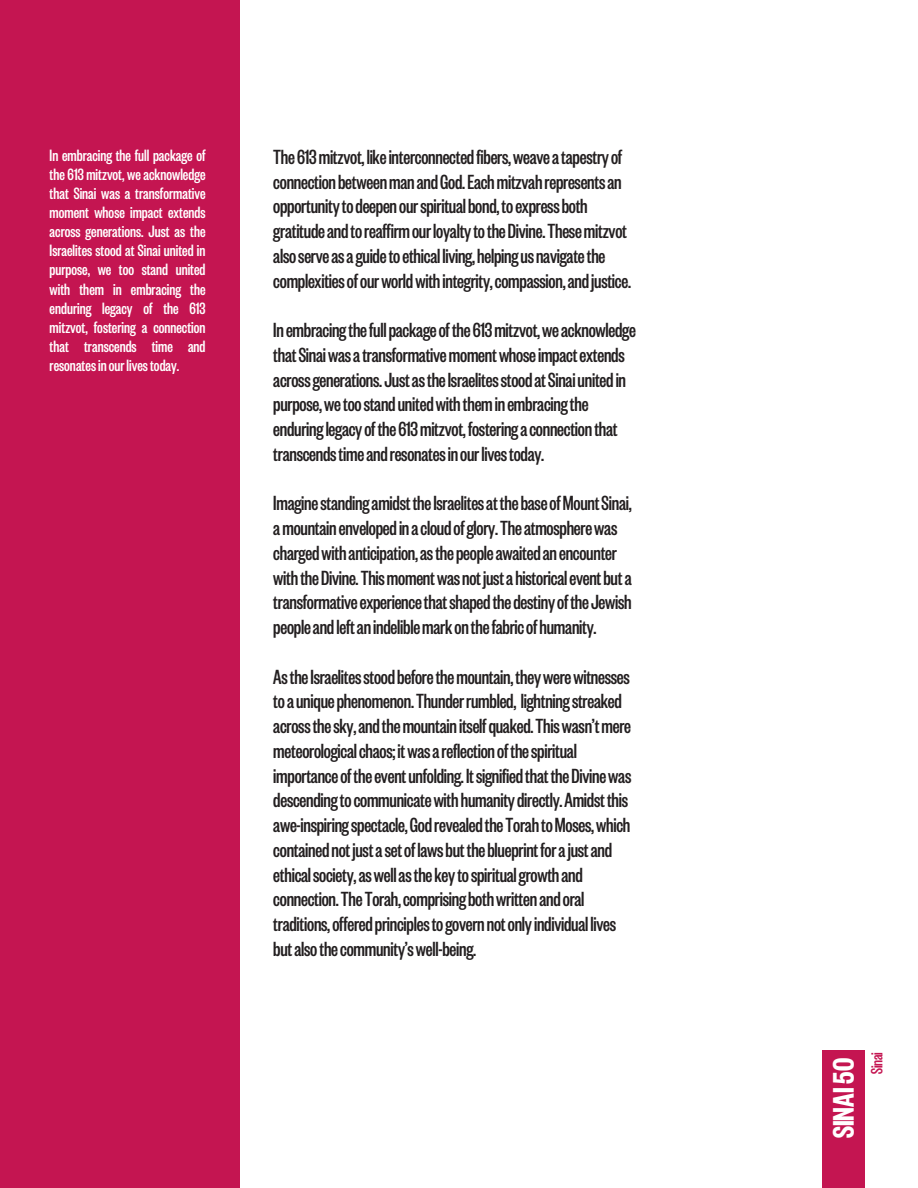
<style>
.page{position:relative;width:918px;height:1188px;background:#fff}
.page>*{position:absolute;margin:0;border:0;box-sizing:border-box;transform-origin:0 0}
.t1{font:600 32.85px "Founders Grotesk X Cond";color:#fff}
.t2{font:500 22.5px/24.8px "Founders Grotesk X Cond";letter-spacing:-.01em;color:#231f20}
.t3{font:500 18px/19.2px "Founders Grotesk X Cond";color:#fff;text-align:justify}
.t4{font:500 18px "Founders Grotesk X Cond";letter-spacing:-.015em;color:#c41551}
</style>
<div class="page">
<div style="left:0;top:0;width:239px;height:1188px;background:#c41551"></div>
<div style="left:822px;top:1050px;width:43px;height:138px;background:#c41551"></div>
<p class="t3" style="left:50px;top:149px;width:157px">In embracing the full package of the613mitzvot, weacknowledge that Sinai was a transformative moment whose impact extends across generations. Just as the Israelites stood at Sinai united in purpose, we too stand united with them in embracing the enduring legacy of the 613 mitzvot, fostering a connection that transcends time and resonatesinour livestoday.</p>
<h2 class="t2" style="left:273px;top:149px;width:359px">The613mitzvot,likeinterconnectedfibers,weaveatapestryof connectionbetweenmanandGod.Eachmitzvahrepresentsan opportunitytodeepenourspiritualbond,toexpressboth gratitudeandtoreaffirmourloyaltytotheDivine.Thesemitzvot alsoserveasaguidetoethicalliving,helpingusnavigatethe complexitiesofourworldwithintegrity,compassion,andjustice.</h2>
<h2 class="t2" style="left:273px;top:322px;width:364px">Inembracingthefullpackageofthe613mitzvot,weacknowledge thatSinaiwasatransformativemomentwhoseimpactextends acrossgenerations.JustastheIsraelitesstoodatSinaiunitedin purpose,wetoostandunitedwiththeminembracingthe enduringlegacyofthe613mitzvot,fosteringaconnectionthat transcendstimeandresonatesinourlivestoday.</h2>
<h2 class="t2" style="left:273px;top:495px;width:360px">ImaginestandingamidsttheIsraelitesatthebaseofMountSinai, amountainenvelopedinacloudofglory.Theatmospherewas chargedwithanticipation,asthepeopleawaitedanencounter withtheDivine.Thismomentwasnotjustahistoricaleventbuta transformativeexperiencethatshapedthedestinyoftheJewish peopleandleftanindeliblemarkonthefabricofhumanity.</h2>
<h2 class="t2" style="left:273px;top:668px;width:360px">AstheIsraelitesstoodbeforethemountain,theywerewitnesses toauniquephenomenon.Thunderrumbled, lightningstreaked acrossthesky,andthemountainitselfquaked.Thiswasn’tmere meteorologicalchaos;itwasareflectionofthespiritual importanceoftheeventunfolding.ItsignifiedthattheDivinewas descendingtocommunicatewithhumanitydirectly.Amidstthis awe-inspiringspectacle,GodrevealedtheTorahtoMoses,which containednotjustasetoflawsbuttheblueprintforajustand ethicalsociety,aswellasthekeytospiritualgrowthand connection.TheTorah,comprisingbothwrittenandoral traditions,offeredprinciplestogovernnotonlyindividuallives butalsothecommunity’swell-being.</h2>
<p class="t1" style="left:833px;top:1138px;width:82px;rotate:-90deg">SINAI50</p>
<h1 class="t4" style="left:871px;top:1074px;width:23px;rotate:-90deg">Sinai</h1>
</div>
